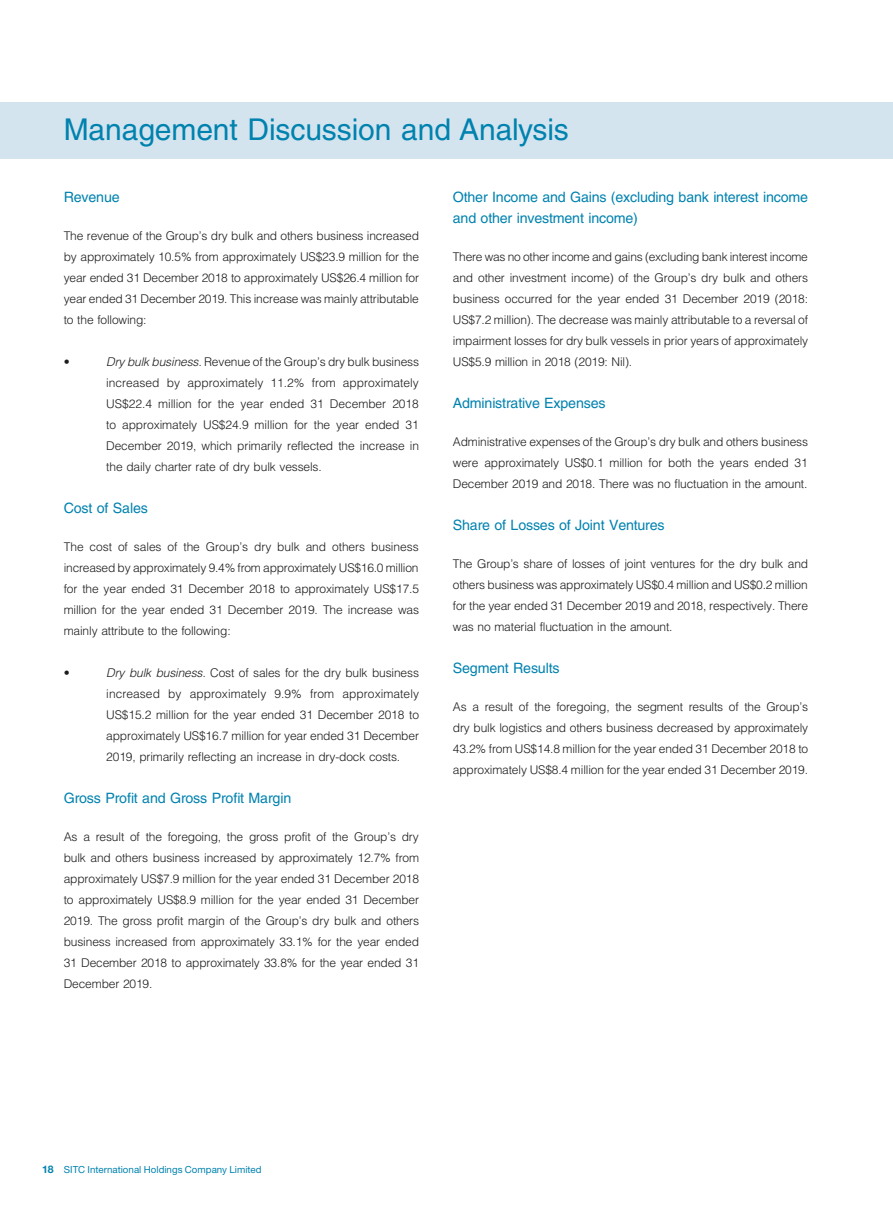
<style>
.page{position:relative;width:893px;height:1212px;background:#fff}
.page>*{position:absolute;margin:0;border:0;box-sizing:border-box;transform-origin:0 0}
.t1{font:30px "Helvetica LT Std";letter-spacing:-.005em;color:#0082af}
.t2{font:14.25px/21px "Helvetica LT Std";letter-spacing:-.015em;color:#0082af}
.t3{font:300 12px/21px "Helvetica LT Std";letter-spacing:-.015em;color:#1c1c1b;text-align:justify}
.t4{font:9.75px "Helvetica Neue LT Std";color:#0082af}
.s1{font-style:italic}
.s2{font-weight:700;font-size:10.5px}
</style>
<div class="page">
<div style="left:0;top:102px;width:893px;height:56px;background:#d4e4ee"></div>
<h1 class="t1" style="left:64px;top:112px;width:507px">Management Discussion and Analysis</h1>
<p class="t2" style="left:64px;top:186px;width:57px">Revenue</p>
<p class="t3" style="left:64px;top:225px;width:357px">The revenue of the Group’s dry bulk and others business increased by approximately 10.5% from approximately US$23.9 million for the year ended 31 December 2018 to approximately US$26.4 million for year ended 31 December 2019. This increase was mainly attributable to the following:</p>
<p class="t3" style="left:64px;top:351px;width:7px">•</p>
<p class="t3" style="left:106px;top:351px;width:314px"><span class="s1">Dry bulk business.</span> Revenue of the Group’s dry bulk business increased by approximately 11.2% from approximately US$22.4 million for the year ended 31 December 2018 to approximately US$24.9 million for the year ended 31<br>December 2019, which primarily reflected the increase in the daily charter rate of dry bulk vessels.</p>
<p class="t2" style="left:64px;top:497px;width:86px">Cost of Sales</p>
<p class="t3" style="left:64px;top:536px;width:357px">The cost of sales of the Group’s dry bulk and others business increased by approximately 9.4% from approximately US$16.0 million for the year ended 31 December 2018 to approximately US$17.5 million for the year ended 31 December 2019. The increase was mainly attribute to the following:</p>
<p class="t3" style="left:64px;top:662px;width:7px">•</p>
<p class="t3" style="left:106px;top:662px;width:314px"><span class="s1">Dry bulk business.</span> Cost of sales for the dry bulk business increased by approximately 9.9% from approximately US$15.2 million for the year ended 31 December 2018 to approximately US$16.7 million for year ended 31 December 2019, primarily reflecting an increase in dry-dock costs.</p>
<p class="t2" style="left:64px;top:787px;width:229px">Gross Profit and Gross Profit Margin</p>
<p class="t3" style="left:64px;top:826px;width:357px">As a result of the foregoing, the gross profit of the Group’s dry bulk and others business increased by approximately 12.7% from approximately US$7.9 million for the year ended 31 December 2018 to approximately US$8.9 million for the year ended 31 December 2019. The gross profit margin of the Group’s dry bulk and others business increased from approximately 33.1% for the year ended 31 December 2018 to approximately 33.8% for the year ended 31<br>December 2019.</p>
<p class="t2" style="left:453px;top:186px;width:357px">Other Income and Gains (excluding bank interest income and other investment income)</p>
<p class="t3" style="left:453px;top:246px;width:357px">There was no other income and gains (excluding bank interest income and other investment income) of the Group’s dry bulk and others business occurred for the year ended 31 December 2019 (2018:<br>US$7.2 million). The decrease was mainly attributable to a reversal of impairment losses for dry bulk vessels in prior years of approximately US$5.9 million in 2018 (2019: Nil).</p>
<p class="t2" style="left:453px;top:392px;width:154px">Administrative Expenses</p>
<p class="t3" style="left:453px;top:431px;width:357px">Administrative expenses of the Group’s dry bulk and others business were approximately US$0.1 million for both the years ended 31<br>December 2019 and 2018. There was no fluctuation in the amount.</p>
<p class="t2" style="left:453px;top:514px;width:213px">Share of Losses of Joint Ventures</p>
<p class="t3" style="left:453px;top:553px;width:357px">The Group’s share of losses of joint ventures for the dry bulk and others business was approximately US$0.4 million and US$0.2 million for the year ended 31 December 2019 and 2018, respectively. There was no material fluctuation in the amount.</p>
<p class="t2" style="left:453px;top:657px;width:108px">Segment Results</p>
<p class="t3" style="left:453px;top:696px;width:357px">As a result of the foregoing, the segment results of the Group’s dry bulk logistics and others business decreased by approximately 43.2% from US$14.8 million for the year ended 31 December 2018 to approximately US$8.4 million for the year ended 31 December 2019.</p>
<p class="t4" style="left:42px;top:1164px;width:221px"><span class="s2">18</span> SITC International Holdings Company Limited</p>
</div>
